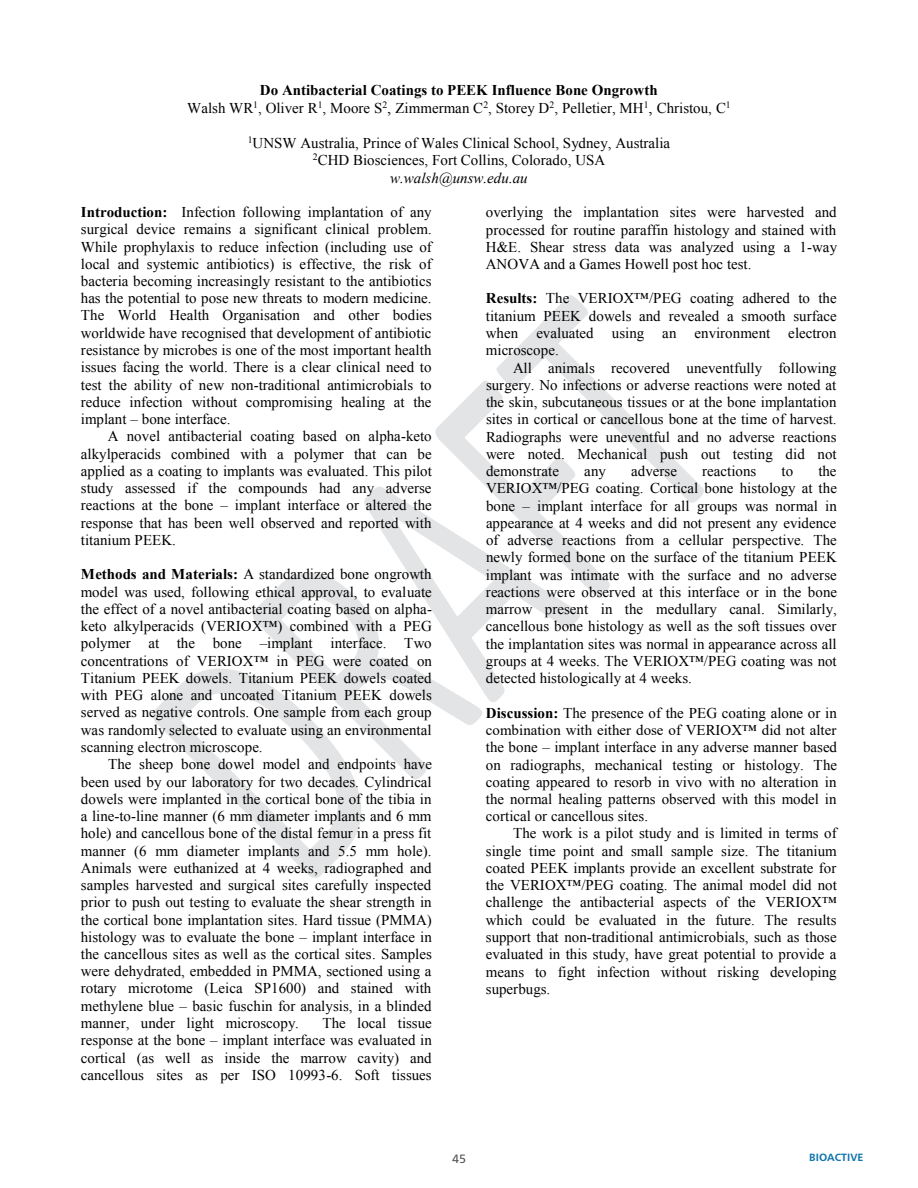
<style>
.page{position:relative;width:918px;height:1188px;background:#fff}
.page>*{position:absolute;margin:0;border:0;box-sizing:border-box;transform-origin:0 0}
.t1{font:15px/17.2px "Times New Roman";color:#000;text-align:justify}
.t2{font:12px "Frutiger Neue LT Pro";color:#4f4f51}
.t3{font:700 10.5px "Frutiger Neue LT Pro";color:#0d74ac}
.s1{font-weight:700}
.s2{font-size:16.5px}
.s3{font-style:italic}
</style>
<div class="page">
<svg style="left:152px;top:668px;width:209px;height:210px"></svg>
<svg style="left:252px;top:573px;width:230px;height:207px"></svg>
<svg style="left:364px;top:487px;width:216px;height:216px"></svg>
<svg style="left:435px;top:295px;width:269px;height:302px"></svg>
<p class="t1" style="left:187px;top:80px;width:545px;line-height:18.3px;text-align:center"><span class="s1">Do Antibacterial Coatings to PEEK Influence Bone Ongrowth<br></span>Walsh WR<sup>1</sup>, Oliver R<sup>1</sup>, Moore S<sup>2</sup><span class="s2">,</span> Zimmerman C<sup>2</sup>, Storey D<sup>2</sup>, Pelletier, MH<sup>1</sup><span class="s2">,</span> Christou, C<sup>1</sup></p>
<p class="t1" style="left:248px;top:134px;width:424px;text-align:center"><sup>1</sup>UNSW Australia, Prince of Wales Clinical School, Sydney, Australia<br><sup>2</sup>CHD Biosciences, Fort Collins, Colorado, USA <span class="s3">w.walsh@unsw.edu.au</span></p>
<p class="t1" style="left:81px;top:203px;width:353px"><span class="s1">Introduction:</span> Infection following implantation of any surgical device remains a significant clinical problem.<br>While prophylaxis to reduce infection (including use of local and systemic antibiotics) is effective, the risk of bacteria becoming increasingly resistant to the antibiotics has the potential to pose new threats to modern medicine.<br>The World Health Organisation and other bodies worldwide have recognised that development of antibiotic resistance by microbes is one of the most important health issues facing the world. There is a clear clinical need to test the ability of new non-traditional antimicrobials to reduce infection without compromising healing at the implant – bone interface.</p>
<p class="t1" style="left:81px;top:427px;width:353px;text-indent:27px">A novel antibacterial coating based on alpha-keto alkylperacids combined with a polymer that can be applied as a coating to implants was evaluated. This pilot study assessed if the compounds had any adverse reactions at the bone – implant interface or altered the response that has been well observed and reported with titanium PEEK.</p>
<p class="t1" style="left:81px;top:566px;width:353px"><span class="s1">Methods and Materials:</span> A standardized bone ongrowth model was used, following ethical approval, to evaluate the effect of a novel antibacterial coating based on alpha&shy;keto alkylperacids (VERIOX™) combined with a PEG polymer at the bone –implant interface. Two concentrations of VERIOX™ in PEG were coated on Titanium PEEK dowels. Titanium PEEK dowels coated with PEG alone and uncoated Titanium PEEK dowels served as negative controls. One sample from each group was randomly selected to evaluate using an environmental scanning electron microscope.</p>
<p class="t1" style="left:81px;top:755px;width:353px;text-indent:27px">The sheep bone dowel model and endpoints have been used by our laboratory for two decades. Cylindrical dowels were implanted in the cortical bone of the tibia in a line-to-line manner (6 mm diameter implants and 6 mm hole) and cancellous bone of the distal femur in a press fit manner (6 mm diameter implants and 5.5 mm hole).<br>Animals were euthanized at 4 weeks, radiographed and samples harvested and surgical sites carefully inspected prior to push out testing to evaluate the shear strength in the cortical bone implantation sites. Hard tissue (PMMA) histology was to evaluate the bone – implant interface in the cancellous sites as well as the cortical sites. Samples were dehydrated, embedded in PMMA, sectioned using a rotary microtome (Leica SP1600) and stained with methylene blue – basic fuschin for analysis, in a blinded manner, under light microscopy.</p>
<p class="t1" style="left:486px;top:203px;width:353px">overlying the implantation sites were harvested and processed for routine paraffin histology and stained with H&amp;E. Shear stress data was analyzed using a 1-way ANOVA and a Games Howell post hoc test.</p>
<p class="t1" style="left:486px;top:290px;width:352px"><span class="s1">Results:</span> The VERIOX™/PEG coating adhered to the titanium PEEK dowels and revealed a smooth surface when evaluated using an environment electron microscope.</p>
<p class="t1" style="left:486px;top:359px;width:352px;text-indent:27px">All animals recovered uneventfully following surgery. No infections or adverse reactions were noted at the skin, subcutaneous tissues or at the bone implantation sites in cortical or cancellous bone at the time of harvest.<br>Radiographs were uneventful and no adverse reactions were noted. Mechanical push out testing did not demonstrate</p>
<p class="t1" style="left:486px;top:462px;width:353px;text-indent:332px">the VERIOX™/PEG coating. Cortical bone histology at the bone – implant interface for all groups was normal in appearance at 4 weeks and did not present any evidence of adverse reactions from a cellular perspective. The newly formed bone on the surface of the titanium PEEK implant was intimate with the surface and no adverse reactions were observed at this interface or in the bone marrow present in the medullary canal. Similarly, cancellous bone histology as well as the soft tissues over the implantation sites was normal in appearance across all groups at 4 weeks. The VERIOX™/PEG coating was not detected histologically at 4 weeks.</p>
<p class="t1" style="left:486px;top:704px;width:353px"><span class="s1">Discussion:</span> The presence of the PEG coating alone or in combination with either dose of VERIOX™ did not alter the bone – implant interface in any adverse manner based on radiographs, mechanical testing or histology. The coating appeared to resorb in vivo with no alteration in the normal healing patterns observed with this model in cortical or cancellous sites.</p>
<p class="t1" style="left:486px;top:825px;width:352px;text-indent:27px">The work is a pilot study and is limited in terms of single time point and small sample size. The titanium coated PEEK implants provide an excellent substrate for the VERIOX™/PEG coating. The animal model did not challenge the antibacterial aspects of the VERIOX™ which could be evaluated in the future. The results support that non-traditional antimicrobials, such as those evaluated in this study, have great potential to provide a means to fight infection without risking developing superbugs.</p>
<p class="t1" style="left:584px;top:462px;width:23px">any</p>
<p class="t1" style="left:631px;top:462px;width:47px">adverse</p>
<p class="t1" style="left:702px;top:462px;width:56px">reactions</p>
<p class="t1" style="left:782px;top:462px;width:13px">to</p>
<p class="t1" style="left:81px;top:1014px;width:352px;text-indent:241px">The local tissue response at the bone – implant interface was evaluated in cortical (as well as inside the marrow cavity) and cancellous sites as per ISO 10993-6. Soft tissues</p>
<p class="t2" style="left:452px;top:1151px;width:15px">45</p>
<p class="t3" style="left:809px;top:1152px;width:56px">BIOACTIVE</p>
</div>
